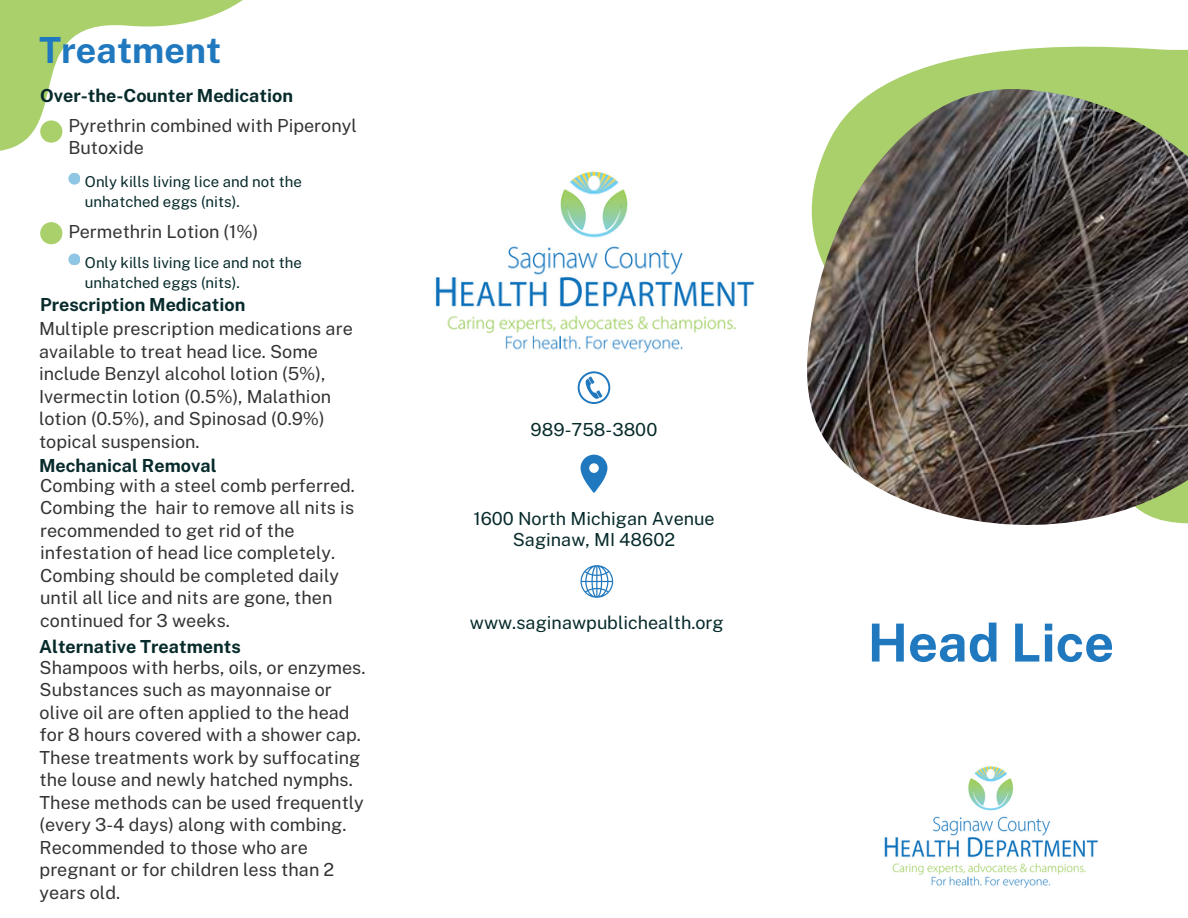
<style>
.page{position:relative;width:1188px;height:918px;background:#fff}
.page>*{position:absolute;margin:0;border:0;box-sizing:border-box;transform-origin:0 0}
.t1{font:700 52.5px "Public Sans";color:#2078be}
.t2{font:700 36px "Public Sans";color:#2078be}
.t3{font:18px/22.5px "Public Sans";color:#343434}
.t4{font:700 18px "Public Sans";color:#072a2b}
.t5{font:18px "Public Sans";color:#072a2b}
.t6{font:15px/20.2px "Public Sans";color:#072a2b}
</style>
<div class="page">
<svg style="left:878px;top:46px;width:310px;height:43px;fill:#a9d06a"></svg>
<img style="left:807px;top:89px;width:381px;height:436px">
<img style="left:884px;top:766px;width:214px;height:123px">
<img style="left:435px;top:171px;width:320px;height:182px">
<svg style="left:578px;top:371px;width:32px;height:33px"></svg>
<svg style="left:581px;top:455px;width:26px;height:38px"></svg>
<svg style="left:581px;top:565px;width:32px;height:33px"></svg>
<svg style="left:0;top:0;width:243px;height:245px"></svg>
<div style="left:40px;top:120px;width:22px;height:23px;background:#a9d06a;border-radius:50%"></div>
<div style="left:68px;top:173px;width:12px;height:12px;background:#8ec6e3;border-radius:50%"></div>
<div style="left:40px;top:222px;width:22px;height:22px;background:#a9d06a;border-radius:50%"></div>
<div style="left:68px;top:253px;width:12px;height:12px;background:#8ec6e3;border-radius:50%"></div>
<p class="t2" style="left:39px;top:28px;width:184px">Treatment</p>
<p class="t4" style="left:40px;top:85px;width:254px">Over-the-Counter Medication</p>
<p class="t3" style="left:68px;top:114px;width:290px">Pyrethrin combined with Piperonyl<br>Butoxide</p>
<p class="t6" style="left:85px;top:171px;width:218px">Only kills living lice and not the unhatched eggs (nits).</p>
<p class="t3" style="left:68px;top:220px;width:191px">Permethrin Lotion (1%)</p>
<p class="t6" style="left:85px;top:252px;width:218px">Only kills living lice and not the unhatched eggs (nits).</p>
<p class="t4" style="left:40px;top:294px;width:207px">Prescription Medication</p>
<p class="t3" style="left:39px;top:317px;width:315px">Multiple prescription medications are available to treat head lice. Some include Benzyl alcohol lotion (5%), Ivermectin lotion (0.5%), Malathion lotion (0.5%), and Spinosad (0.9%) topical suspension.</p>
<p class="t4" style="left:39px;top:455px;width:179px">Mechanical Removal</p>
<p class="t3" style="left:40px;top:474px;width:316px">Combing with a steel comb perferred.<br>Combing the hair to remove all nits is recommended to get rid of the infestation of head lice completely.<br>Combing should be completed daily until all lice and nits are gone, then continued for 3 weeks.</p>
<p class="t4" style="left:39px;top:636px;width:203px">Alternative Treatments</p>
<p class="t3" style="left:40px;top:656px;width:327px">Shampoos with herbs, oils, or enzymes.<br>Substances such as mayonnaise or olive oil are often applied to the head for 8 hours covered with a shower cap.<br>These treatments work by suffocating the louse and newly hatched nymphs.<br>These methods can be used frequently (every 3-4 days) along with combing.<br>Recommended to those who are pregnant or for children less than 2 years old.</p>
<p class="t5" style="left:531px;top:418px;width:128px">989-758-3800</p>
<p class="t5" style="left:473px;top:508px;width:243px">1600 North Michigan Avenue</p>
<p class="t5" style="left:513px;top:529px;width:164px">Saginaw, MI 48602</p>
<p class="t5" style="left:470px;top:612px;width:255px">www.saginawpublichealth.org</p>
<p class="t1" style="left:868px;top:612px;width:248px">Head Lice</p>
</div>
